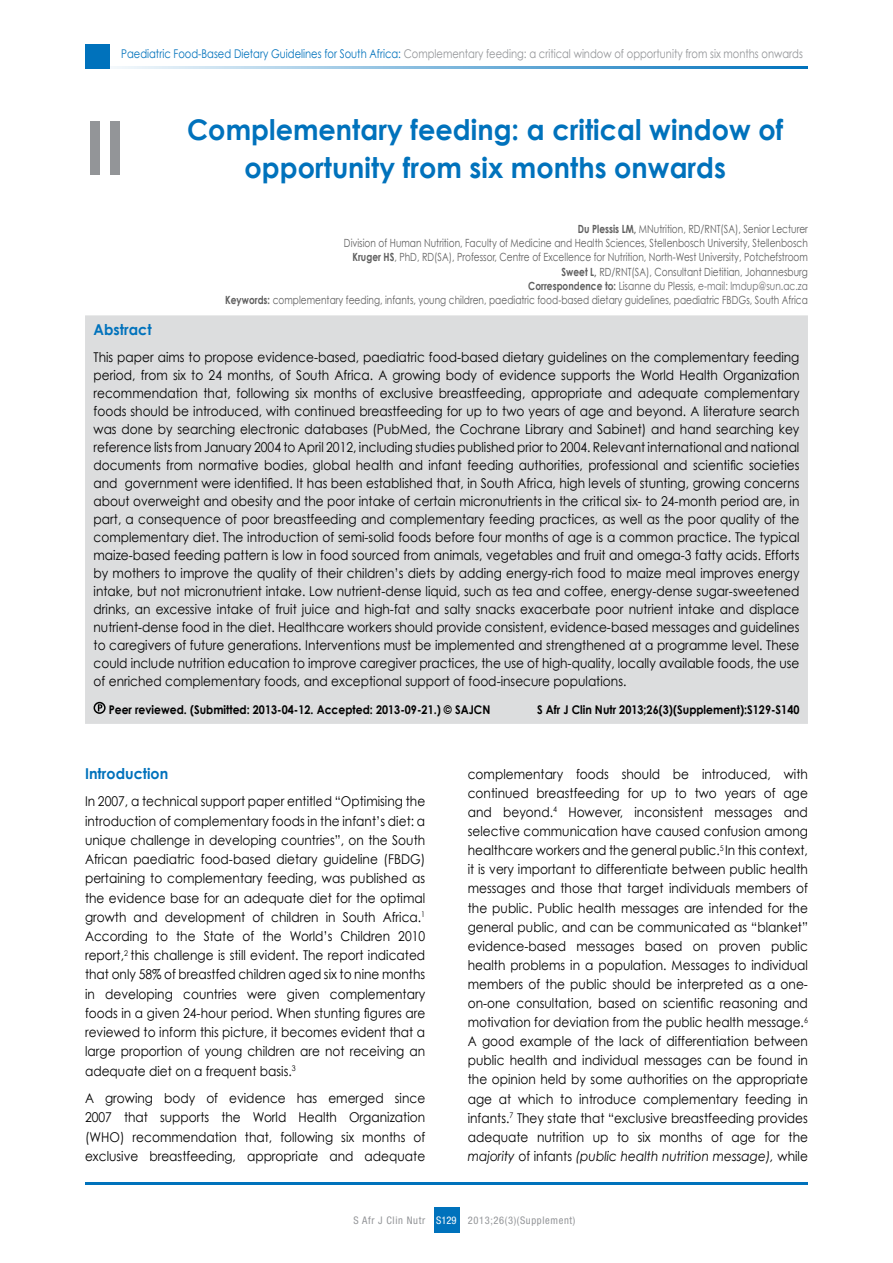
<style>
.page{position:relative;width:893px;height:1263px;background:#fff}
.page>*{position:absolute;margin:0;border:0;box-sizing:border-box;transform-origin:0 0}
.t1{font:700 75px "Century Gothic";color:#939598;scale:.95 1}
.t2{font:700 28.5px/37.5px "Century Gothic";color:#0072bc;text-align:center;scale:.95 1}
.t3{font:700 15px "Century Gothic";color:#0072bc;scale:.95 1}
.t4{font:13.5px/19px "Century Gothic";color:#000;text-align:justify;scale:.9 1}
.t5{font:12px "Century Gothic";color:#939598;scale:.83 1}
.t6{font:700 12px "Century Gothic";color:#000;scale:.9 1}
.t7{font:11.25px/14.2px "Century Gothic";color:#5f5f5f;text-align:right;scale:.8 1}
.t8{font:condensed 10.5px "Helvetica Neue LT Std";letter-spacing:.06em;color:#939598}
.s1{color:#0072bc}
.s2{font-weight:700}
.s3{color:#6d6e71}
.s4{font-style:italic}
.s5{color:#fff}
</style>
<div class="page">
<svg style="left:109px;top:66px;width:699px;height:2px"></svg>
<div style="left:85px;top:44px;width:24px;height:24px;background:#0072bc"></div>
<hr style="left:85px;top:1182px;width:723px;height:2px;background:#0072bc">
<div style="left:434px;top:1208px;width:25px;height:25px;background:#0072bc"></div>
<div style="left:85px;top:315px;width:723px;height:409px;background:#dcddde"></div>
<div style="left:94px;top:702px;width:12px;height:12px;border:2px solid #000;border-radius:50%"></div>
<svg style="left:98px;top:704px;width:4px;height:7px"></svg>
<p class="t5" style="left:121px;top:47px;width:823px"><span class="s1">Paediatric Food-Based Dietary Guidelines for South Africa:</span> Complementary feeding: a critical window of opportunity from six months onwards</p>
<h1 class="t1" style="left:85px;top:101px;width:44px">II</h1>
<h2 class="t2" style="left:187px;top:111px;width:629px">Complementary feeding: a critical window of opportunity from six months onwards</h2>
<p class="t7" style="left:225px;top:222px;width:730px"><span class="s2">Du Plessis LM,</span> MNutrition, RD/RNT(SA), Senior Lecturer<br>Division of Human Nutrition, Faculty of Medicine and Health Sciences, Stellenbosch University, Stellenbosch<br><span class="s2">Kruger HS</span>, PhD, RD(SA), Professor, Centre of Excellence for Nutrition, North-West University, Potchefstroom<br><span class="s2">Sweet L,</span> RD/RNT(SA), Consultant Dietitian, Johannesburg<br><span class="s2">Correspondence to:</span> Lisanne du Plessis, <span class="s3">e-mail: lmdup@sun.ac.za<br></span><span class="s2">Keywords:</span> complementary feeding, infants, young children, paediatric food-based dietary guidelines, paediatric FBDGs, South Africa</p>
<p class="t3" style="left:94px;top:320px;width:63px">Abstract</p>
<p class="t4" style="left:94px;top:348px;width:786px;line-height:18px">This paper aims to propose evidence-based, paediatric food-based dietary guidelines on the complementary feeding period, from six to 24 months, of South Africa. A growing body of evidence supports the World Health Organization recommendation that, following six months of exclusive breastfeeding, appropriate and adequate complementary foods should be introduced, with continued breastfeeding for up to two years of age and beyond. A literature search was done by searching electronic databases (PubMed, the Cochrane Library and Sabinet) and hand searching key reference lists from January 2004 to April 2012, including studies published prior to 2004. Relevant international and national documents from normative bodies, global health and infant feeding authorities, professional and scientific societies and government were identified. It has been established that, in South Africa, high levels of stunting, growing concerns about overweight and obesity and the poor intake of certain micronutrients in the critical six- to 24-month period are, in part, a consequence of poor breastfeeding and complementary feeding practices, as well as the poor quality of the complementary diet. The introduction of semi-solid foods before four months of age is a common practice. The typical maize-based feeding pattern is low in food sourced from animals, vegetables and fruit and omega-3 fatty acids. Efforts by mothers to improve the quality of their children’s diets by adding energy-rich food to maize meal improves energy intake, but not micronutrient intake. Low nutrient-dense liquid, such as tea and coffee, energy-dense sugar-sweetened drinks, an excessive intake of fruit juice and high-fat and salty snacks exacerbate poor nutrient intake and displace nutrient-dense food in the diet. Healthcare workers should provide consistent, evidence-based messages and guidelines to caregivers of future generations. Interventions must be implemented and strengthened at a programme level. These could include nutrition education to improve caregiver practices, the use of high-quality, locally available foods, the use of enriched complementary foods, and exceptional support of food-insecure populations.</p>
<p class="t6" style="left:109px;top:702px;width:426px">Peer reviewed. (Submitted: 2013-04-12. Accepted: 2013-09-21.) © SAJCN</p>
<p class="t6" style="left:537px;top:702px;width:293px">S Afr J Clin Nutr 2013;26(3)(Supplement):S129-S140</p>
<p class="t3" style="left:85px;top:764px;width:89px">Introduction</p>
<p class="t4" style="left:85px;top:792px;width:380px">In 2007, a technical support paper entitled “Optimising the introduction of complementary foods in the infant’s diet: a unique challenge in developing countries”, on the South African paediatric food-based dietary guideline (FBDG) pertaining to complementary feeding, was published as the evidence base for an adequate diet for the optimal growth and development of children in South Africa.<sup>1<br></sup>According to the State of the World’s Children 2010 report,<sup>2</sup> this challenge is still evident. The report indicated that only 58% of breastfed children aged six to nine months in developing countries were given complementary foods in a given 24-hour period. When stunting figures are reviewed to inform this picture, it becomes evident that a large proportion of young children are not receiving an adequate diet on a frequent basis.<sup>3</sup></p>
<p class="t4" style="left:85px;top:1088px;width:379px">A growing body of evidence has emerged since 2007 that supports the World Health Organization (WHO) recommendation that, following six months of exclusive breastfeeding, appropriate and adequate</p>
<p class="t4" style="left:468px;top:764px;width:380px">complementary foods should be introduced, with continued breastfeeding for up to two years of age and beyond.<sup>4</sup> However, inconsistent messages and selective communication have caused confusion among healthcare workers and the general public.<sup>5</sup> In this context, it is very important to differentiate between public health messages and those that target individuals members of the public. Public health messages are intended for the general public, and can be communicated as “blanket” evidence-based messages based on proven public health problems in a population. Messages to individual members of the public should be interpreted as a one&shy;on-one consultation, based on scientific reasoning and motivation for deviation from the public health message.<sup>6<br></sup>A good example of the lack of differentiation between public health and individual messages can be found in the opinion held by some authorities on the appropriate age at which to introduce complementary feeding in infants.<sup>7</sup> They state that “exclusive breastfeeding provides adequate nutrition up to six months of age for the <span class="s4">majority</span> of infants <span class="s4">(public health nutrition message),</span> while</p>
<p class="t8" style="left:354px;top:1214px;width:223px">S Afr J Clin Nutr <span class="s5">S129</span> 2013;26(3)(Supplement)</p>
</div>
